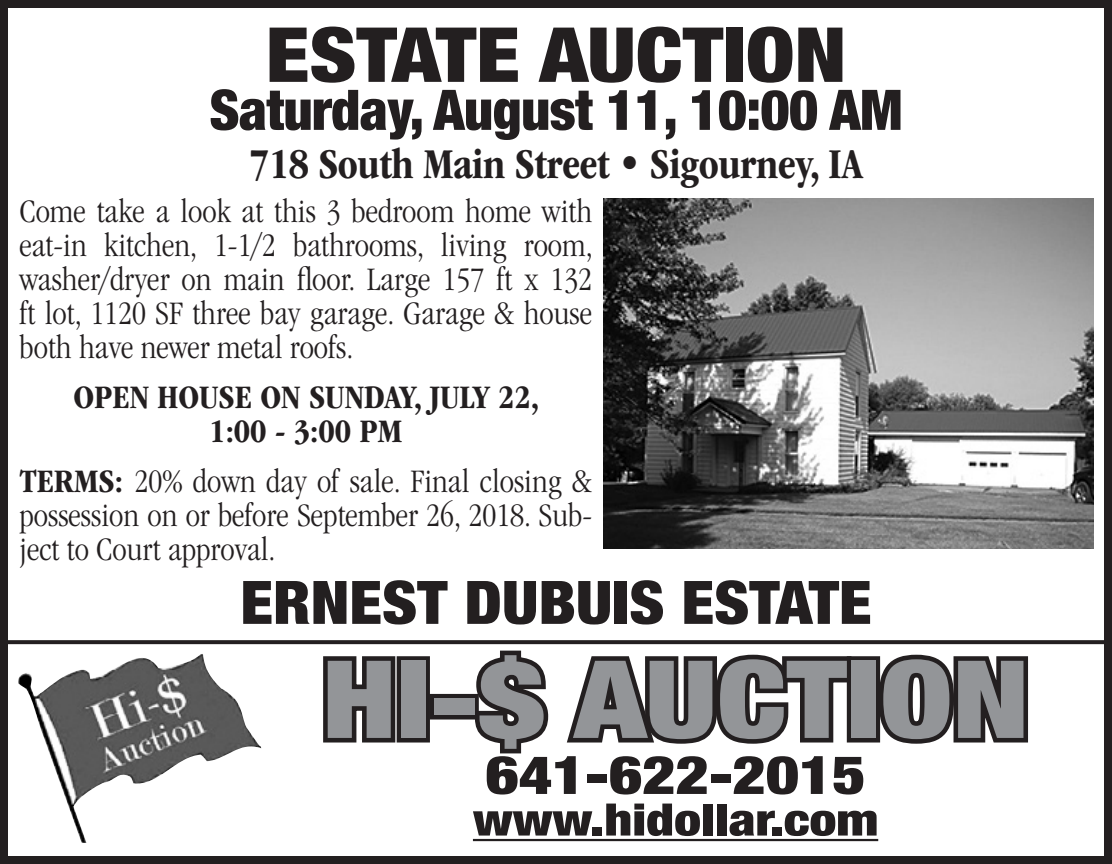
<style>
.page{position:relative;width:1112px;height:864px;background:#fff}
.page>*{position:absolute;margin:0;border:0;box-sizing:border-box;transform-origin:0 0}
.t1{font:900 condensed 108px "Helvetica Neue";color:#939598;scale:1.2 1}
.t2{font:900 condensed 76px "Helvetica Neue";color:#231f20;scale:1.15 1}
.t3{font:900 condensed 60px "Helvetica Neue";color:#231f20;scale:1.09 1}
.t4{font:900 condensed 56px "Helvetica Neue";letter-spacing:-.01em;color:#231f20}
.t5{font:900 condensed 53.2px "Helvetica Neue";color:#231f20;scale:1.2 1}
.t6{font:900 condensed 44.8px "Helvetica Neue";color:#231f20;scale:1.2 1}
.t7{font:700 condensed 44px "ITC Garamond Std";letter-spacing:-.01em;color:#231f20;scale:.95 1}
.t8{font:300 condensed 34px/34px "ITC Garamond Std";color:#231f20;text-align:justify}
.t9{font:700 condensed 34px/34px "ITC Garamond Std";color:#231f20;text-align:center}
.s1{font-weight:700}
</style>
<div class="page">
<div style="left:0;top:0;width:1112px;height:864px;border:8px solid #231f20"></div>
<img style="left:18px;top:654px;width:243px;height:189px">
<svg style="left:4px;top:640px;width:1108px;height:4px;background:#2b2728"></svg>
<hr style="left:473px;top:839px;width:405px;height:2px;background:#231f20">
<svg style="left:323px;top:656px;width:73px;height:87px"></svg>
<div style="left:396px;top:656px;width:34px;height:87px;border:9px solid #231f20"></div>
<div style="left:429px;top:694px;width:50px;height:26px;border:9px solid #231f20"></div>
<svg style="left:469px;top:650px;width:377px;height:104px"></svg>
<div style="left:846px;top:656px;width:34px;height:87px;border:9px solid #231f20"></div>
<svg style="left:873px;top:654px;width:156px;height:90px"></svg>
<img style="left:603px;top:198px;width:490px;height:351px">
<h2 class="t2" style="left:266px;top:-8px;width:506px">ESTATE AUCTION</h2>
<h3 class="t4" style="left:209px;top:64px;width:694px">Saturday, August 11, 10:00 AM</h3>
<p class="t7" style="left:249px;top:139px;width:647px">718 South Main Street • Sigourney, IA</p>
<p class="t8" style="left:20px;top:194px;width:575px">Come take a look at this 3 bedroom home with eat-in kitchen, 1-1/2 bathrooms, living room, washer/dryer on main floor. Large 157 ft x 132 ft lot, 1120 SF three bay garage. Garage &amp; house both have newer metal roofs.</p>
<p class="t9" style="left:73px;top:380px;width:467px">OPEN HOUSE ON SUNDAY, JULY 22,<br>1:00 - 3:00 PM</p>
<p class="t8" style="left:20px;top:464px;width:574px"><span class="s1">TERMS:</span> 20% down day of sale. Final closing &amp; possession on or before September 26, 2018. Sub&shy;ject to Court approval.</p>
<h3 class="t3" style="left:240px;top:553px;width:580px">ERNEST DUBUIS ESTATE</h3>
<h1 class="t1" style="left:322px;top:611px;width:591px">HI-$ AUCTION</h1>
<h3 class="t5" style="left:485px;top:731px;width:318px">641-622-2015</h3>
<h3 class="t6" style="left:473px;top:783px;width:339px">www.hidollar.com</h3>
</div>
